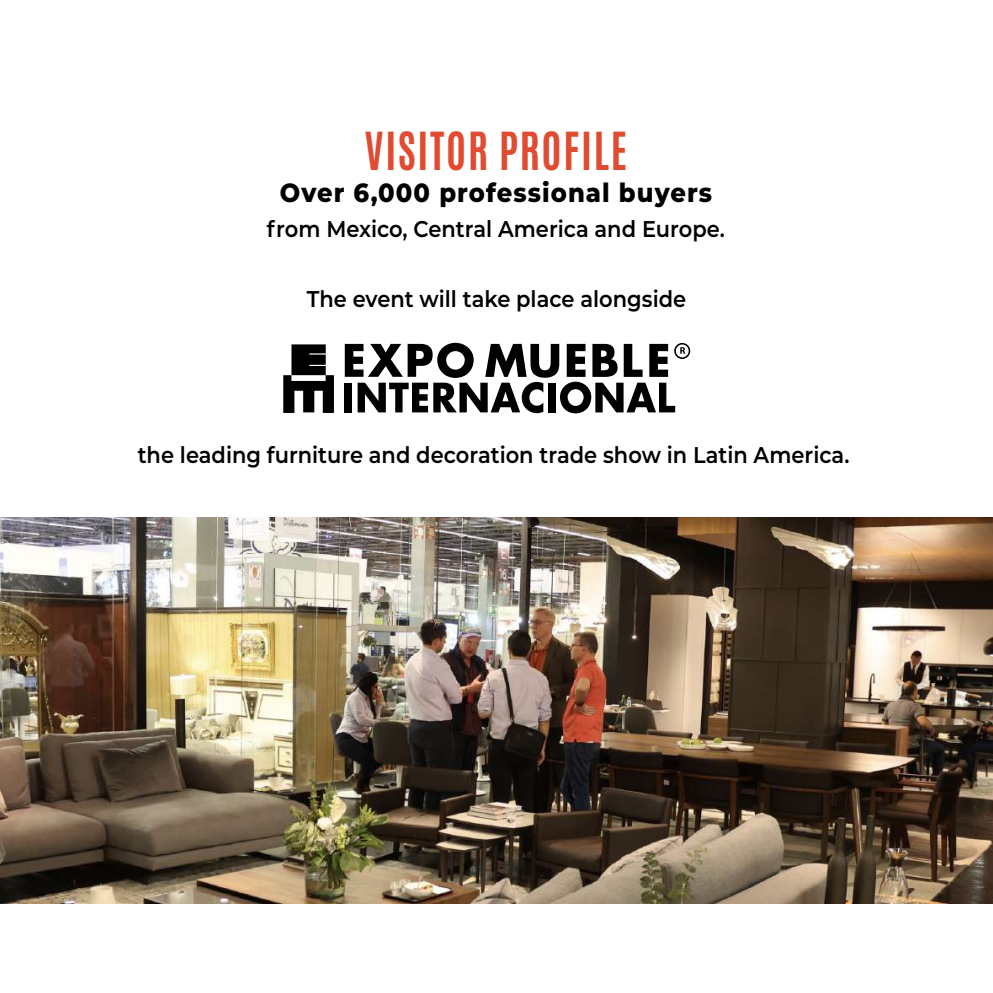
<style>
.page{position:relative;width:993px;height:993px;background:#fff}
.page>*{position:absolute;margin:0;border:0;box-sizing:border-box;transform-origin:0 0}
.t1{font:700 44.62px "Antonio";letter-spacing:.045em;color:#e04b31;scale:.92 1}
.t2{font:800 26.25px "Montserrat";letter-spacing:.045em;color:#000;scale:.92 1}
.t3{font:600 22.75px "Montserrat";color:#000;scale:.92 1}
</style>
<div class="page">
<svg style="left:283px;top:344px;width:51px;height:69px"></svg>
<svg style="left:344px;top:343px;width:346px;height:70px"></svg>
<img style="left:0;top:517px;width:992px;height:385px">
<h1 class="t1" style="left:365px;top:118px;width:286px">VISITOR PROFILE</h1>
<p class="t2" style="left:280px;top:173px;width:471px">Over 6,000 professional buyers</p>
<p class="t3" style="left:267px;top:212px;width:499px">from Mexico, Central America and Europe.</p>
<p class="t3" style="left:306px;top:282px;width:414px">The event will take place alongside</p>
<p class="t3" style="left:138px;top:439px;width:775px">the leading furniture and decoration trade show in Latin America.</p>
</div>
